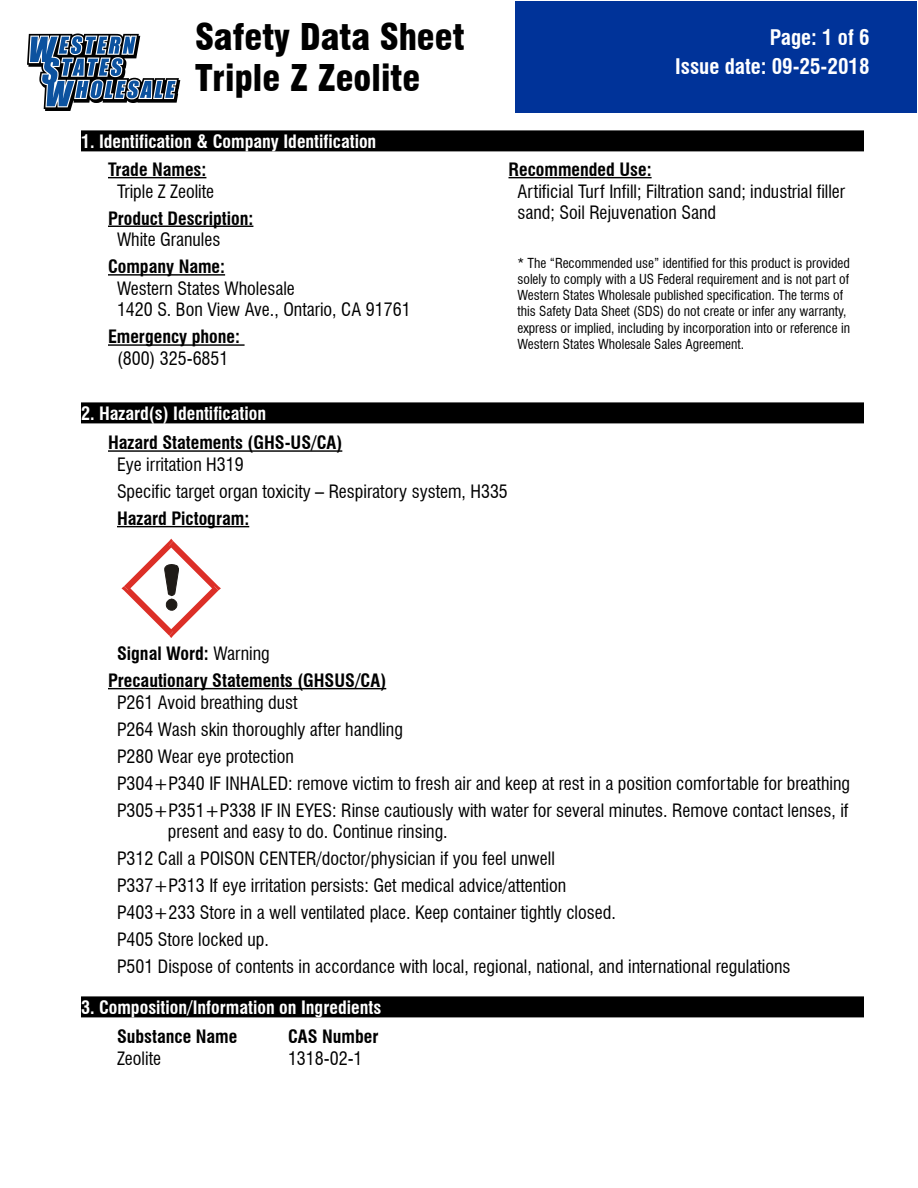
<style>
.page{position:relative;width:918px;height:1188px;background:#fff}
.page>*{position:absolute;margin:0;border:0;box-sizing:border-box;transform-origin:0 0}
.t1{font:900 condensed 36px/41.2px "Swiss 721 BT";color:#000}
.t2{font:700 condensed 21px "Swiss 721 BT";color:#fff}
.t3{font:condensed 18px/27px "Swiss 721 BT";color:#000}
.t4{font:700 condensed 18px/27px "Swiss 721 BT";color:#000}
.t5{font:700 condensed 18px "Swiss 721 BT";color:#fff}
.t6{font:condensed 13.5px/16.2px "Swiss 721 BT";color:#000}
.s1{font-weight:400}
</style>
<div class="page">
<div style="left:515px;top:1px;width:402px;height:111px;background:#039"></div>
<svg style="left:27px;top:34px;width:153px;height:77px"></svg>
<div style="left:81px;top:130px;width:783px;height:21px;background:#000"></div>
<div style="left:81px;top:402px;width:783px;height:21px;background:#000"></div>
<hr style="left:108px;top:450px;width:234px;height:2px;background:#000">
<hr style="left:117px;top:526px;width:132px;height:1px;background:#000">
<hr style="left:108px;top:688px;width:278px;height:1px;background:#000">
<div style="left:81px;top:996px;width:783px;height:21px;background:#000"></div>
<hr style="left:108px;top:177px;width:98px;height:1px;background:#000">
<hr style="left:108px;top:226px;width:145px;height:1px;background:#000">
<hr style="left:108px;top:274px;width:117px;height:2px;background:#000">
<hr style="left:108px;top:344px;width:137px;height:2px;background:#000">
<hr style="left:508px;top:177px;width:144px;height:1px;background:#000">
<svg style="left:122px;top:539px;width:99px;height:99px"></svg>
<h1 class="t1" style="left:195px;top:17px;width:271px">Safety Data Sheet<br>Triple Z Zeolite</h1>
<p class="t5" style="left:81px;top:130px;width:297px">1. Identification &amp; Company Identification</p>
<p class="t4" style="left:108px;top:156px;width:100px">Trade Names:</p>
<p class="t3" style="left:117px;top:178px;width:99px">Triple Z Zeolite</p>
<p class="t4" style="left:108px;top:205px;width:147px">Product Description:</p>
<p class="t3" style="left:117px;top:226px;width:105px">White Granules</p>
<p class="t4" style="left:108px;top:253px;width:119px">Company Name:</p>
<p class="t3" style="left:117px;top:277px;width:295px;line-height:21.6px">Western States Wholesale<br>1420 S. Bon View Ave., Ontario, CA 91761</p>
<p class="t4" style="left:108px;top:323px;width:134px">Emergency phone:</p>
<p class="t3" style="left:117px;top:345px;width:113px">(800) 325-6851</p>
<p class="t2" style="left:770px;top:25px;width:101px">Page: 1 of 6</p>
<p class="t2" style="left:675px;top:53px;width:196px">Issue date: 09-25-2018</p>
<p class="t4" style="left:508px;top:156px;width:145px">Recommended Use:</p>
<p class="t3" style="left:518px;top:180px;width:329px;line-height:21.6px">Artificial Turf Infill; Filtration sand; industrial filler sand; Soil Rejuvenation Sand</p>
<p class="t6" style="left:518px;top:255px;width:334px">* The “Recommended use” identified for this product is provided solely to comply with a US Federal requirement and is not part of Western States Wholesale published specification. The terms of this Safety Data Sheet (SDS) do not create or infer any warranty, express or implied, including by incorporation into or reference in Western States Wholesale Sales Agreement.</p>
<p class="t5" style="left:81px;top:402px;width:187px">2. Hazard(s) Identification</p>
<p class="t4" style="left:108px;top:429px;width:236px">Hazard Statements (GHS-US/CA)</p>
<p class="t3" style="left:117px;top:451px;width:392px">Eye irritation H319<br>Specific target organ toxicity – Respiratory system, H335</p>
<p class="t4" style="left:117px;top:505px;width:134px">Hazard Pictogram:</p>
<p class="t4" style="left:108px;top:640px;width:280px;text-indent:9px">Signal Word: <span class="s1">Warning<br></span>Precautionary Statements (GHSUS/CA)</p>
<p class="t3" style="left:117px;top:688px;width:735px">P261 Avoid breathing dust<br>P264 Wash skin thoroughly after handling<br>P280 Wear eye protection<br>P304+P340 IF INHALED: remove victim to fresh air and keep at rest in a position comfortable for breathing P305+P351+P338 IF IN EYES: Rinse cautiously with water for several minutes. Remove contact lenses, if</p>
<p class="t3" style="left:117px;top:818px;width:675px;text-indent:51px">present and easy to do. Continue rinsing.<br>P312 Call a POISON CENTER/doctor/physician if you feel unwell<br>P337+P313 If eye irritation persists: Get medical advice/attention<br>P403+233 Store in a well ventilated place. Keep container tightly closed.<br>P405 Store locked up.<br>P501 Dispose of contents in accordance with local, regional, national, and international regulations</p>
<p class="t5" style="left:81px;top:996px;width:302px">3. Composition/Information on Ingredients</p>
<p class="t4" style="left:117px;top:1023px;width:122px">Substance Name</p>
<p class="t4" style="left:288px;top:1023px;width:92px">CAS Number</p>
<p class="t3" style="left:117px;top:1045px;width:46px">Zeolite</p>
<p class="t3" style="left:288px;top:1045px;width:76px">1318-02-1</p>
</div>
